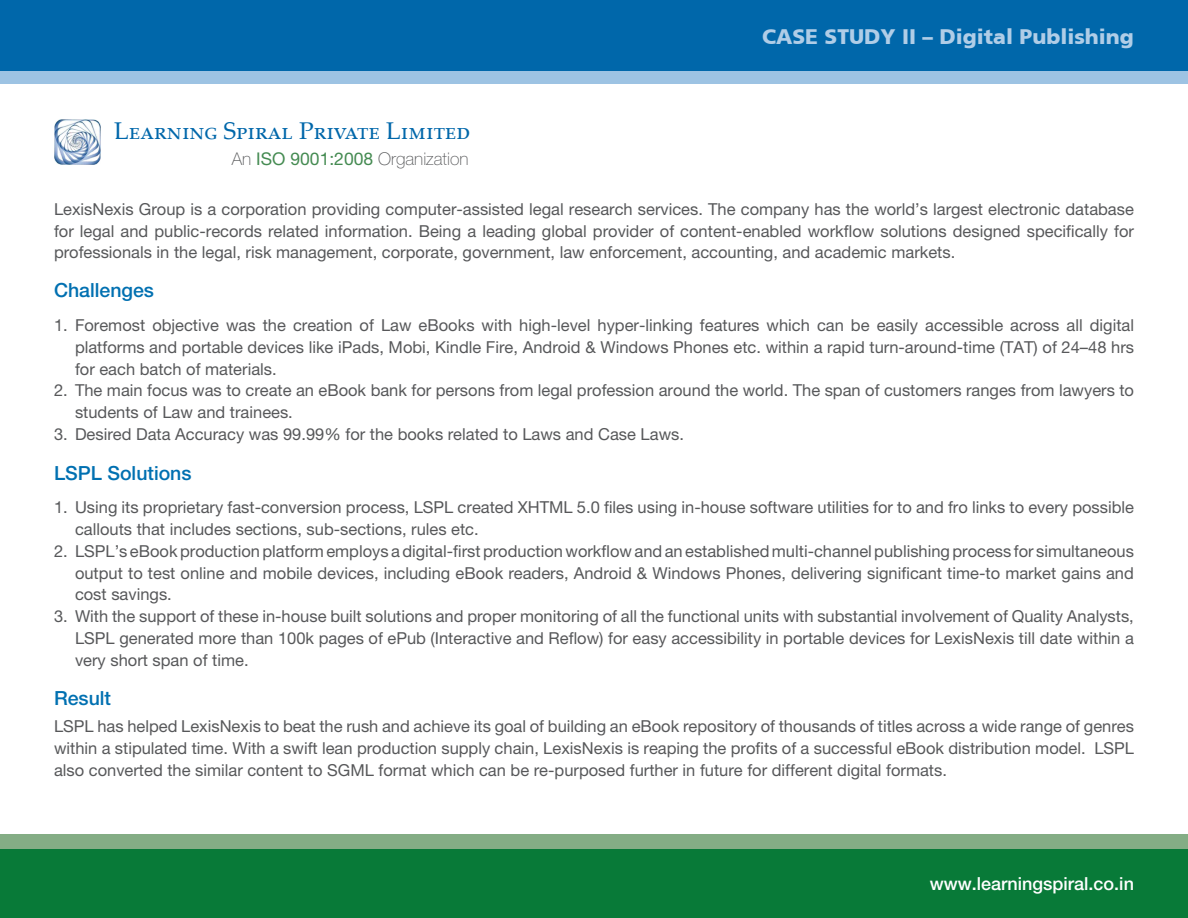
<style>
.page{position:relative;width:1188px;height:918px;background:#fff}
.page>*{position:absolute;margin:0;border:0;box-sizing:border-box;transform-origin:0 0}
.t1{font:24.15px "Palatino Linotype";color:#0067aa}
.t2{font:900 21px "Frutiger CE";color:#b0cde7}
.t3{font:500 19.5px "Helvetica Neue";color:#0070b1}
.t4{font:500 18px "Helvetica Neue";color:#fff}
.t5{font:100 17.55px "Helvetica Neue";color:#57585a}
.t6{font:16.5px/21.8px "Helvetica Neue";color:#57585a;text-align:justify}
.s1{font-weight:400;color:#458b52}
</style>
<div class="page">
<div style="left:0;top:54px;width:1188px;height:30px;background:#9dc3e3"></div>
<div style="left:0;top:0;width:1188px;height:71px;background:#0067aa"></div>
<img style="left:55px;top:119px;width:45px;height:46px">
<div style="left:0;top:834px;width:1188px;height:30px;background:#84ad85"></div>
<div style="left:0;top:849px;width:1188px;height:69px;background:#087a38"></div>
<p class="t1" style="left:114px;top:114px;width:358px">Learning Spiral Private Limited</p>
<p class="t5" style="left:232px;top:149px;width:238px">An <span class="s1">ISO 9001:2008</span> Organization</p>
<p class="t2" style="left:762px;top:24px;width:373px">CASE STUDY II – Digital Publishing</p>
<p class="t6" style="left:54px;top:198px;width:1082px">LexisNexis Group is a corporation providing computer-assisted legal research services. The company has the world’s largest electronic database for legal and public-records related information. Being a leading global provider of content-enabled workflow solutions designed specifically for professionals in the legal, risk management, corporate, government, law enforcement, accounting, and academic markets.</p>
<p class="t3" style="left:54px;top:279px;width:102px">Challenges</p>
<p class="t6" style="left:75px;top:314px;width:1061px;text-indent:-21px">1. Foremost objective was the creation of Law eBooks with high-level hyper-linking features which can be easily accessible across all digital platforms and portable devices like iPads, Mobi, Kindle Fire, Android &amp; Windows Phones etc. within a rapid turn-around-time (TAT) of 24–48 hrs for each batch of materials.</p>
<p class="t6" style="left:75px;top:380px;width:1061px;text-indent:-21px">2. The main focus was to create an eBook bank for persons from legal profession around the world. The span of customers ranges from lawyers to students of Law and trainees.</p>
<p class="t6" style="left:54px;top:423px;width:632px">3. Desired Data Accuracy was 99.99% for the books related to Laws and Case Laws.</p>
<p class="t3" style="left:54px;top:461px;width:139px">LSPL Solutions</p>
<p class="t6" style="left:75px;top:496px;width:1061px;text-indent:-21px">1. Using its proprietary fast-conversion process, LSPL created XHTML 5.0 files using in-house software utilities for to and fro links to every possible callouts that includes sections, sub-sections, rules etc.</p>
<p class="t6" style="left:75px;top:540px;width:1060px;text-indent:-21px">2. LSPL’s eBook production platform employs a digital-first production workflow and an established multi-channel publishing process for simultaneous output to test online and mobile devices, including eBook readers, Android &amp; Windows Phones, delivering significant time-to market gains and cost savings.</p>
<p class="t6" style="left:75px;top:605px;width:1060px;text-indent:-21px">3. With the support of these in-house built solutions and proper monitoring of all the functional units with substantial involvement of Quality Analysts, LSPL generated more than 100k pages of ePub (Interactive and Reflow) for easy accessibility in portable devices for LexisNexis till date within a very short span of time.</p>
<p class="t3" style="left:54px;top:686px;width:59px">Result</p>
<p class="t6" style="left:54px;top:715px;width:1082px">LSPL has helped LexisNexis to beat the rush and achieve its goal of building an eBook repository of thousands of titles across a wide range of genres within a stipulated time. With a swift lean production supply chain, LexisNexis is reaping the profits of a successful eBook distribution model. LSPL also converted the similar content to SGML format which can be re-purposed further in future for different digital formats.</p>
<p class="t4" style="left:930px;top:873px;width:206px">www.learningspiral.co.in</p>
</div>
